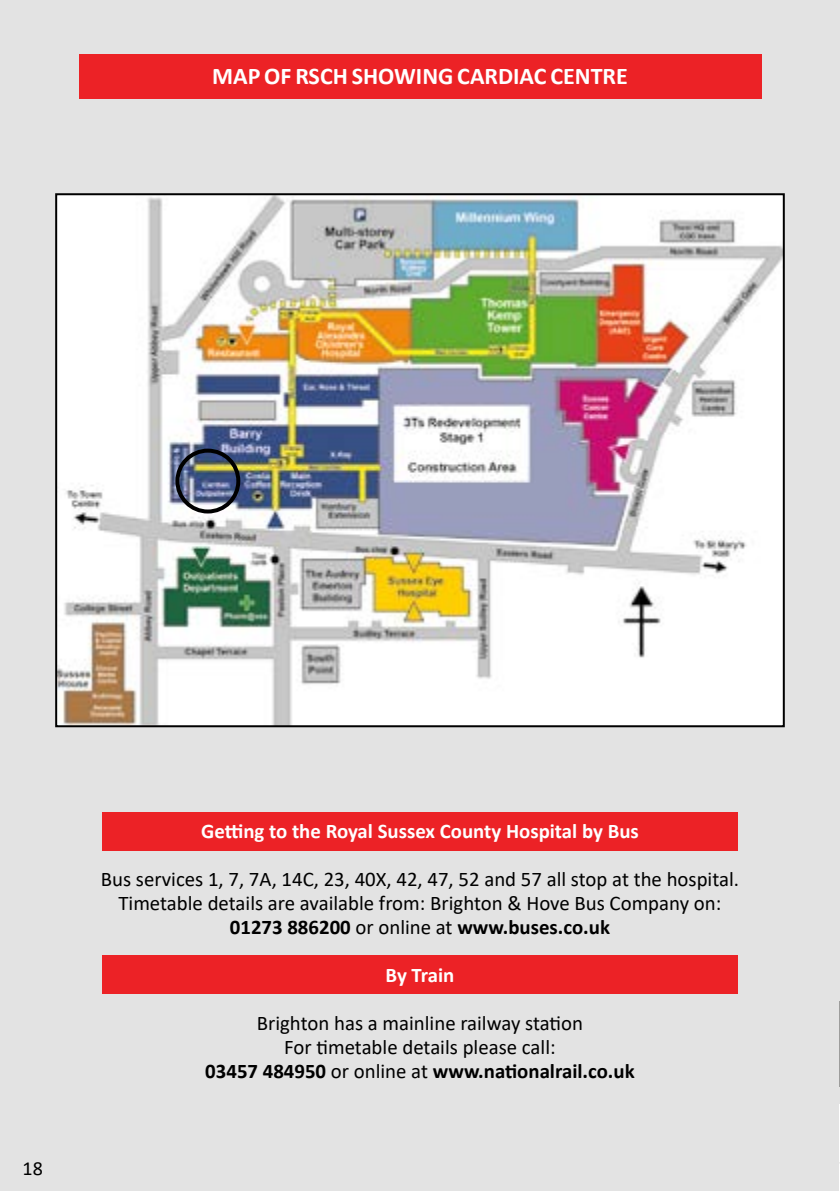
<style>
.page{position:relative;width:840px;height:1191px;background:#fff}
.page>*{position:absolute;margin:0;border:0;box-sizing:border-box;transform-origin:0 0}
.t1{font:700 24px "Calibri";color:#fff}
.t2{font:20.8px/24px "Calibri";color:#000;text-align:center}
.t3{font:700 20.8px "Calibri";color:#fff}
.t4{font:20px "Calibri";color:#000}
.s1{font-weight:700}
</style>
<div class="page">
<div style="left:0;top:0;width:839px;height:1191px;background:#e3e3e3"></div>
<hr style="left:839px;top:0;width:1px;height:1191px;background:#ec2226">
<hr style="left:839px;top:870px;width:1px;height:110px;background:#fff">
<hr style="left:839px;top:430px;width:1px;height:106px;background:#9d9d9c">
<hr style="left:839px;top:787px;width:1px;height:61px;background:#9d9d9c">
<hr style="left:839px;top:554px;width:1px;height:216px;background:#fff">
<svg style="left:839px;top:1155px;width:1px;height:13px"></svg>
<div style="left:79px;top:54px;width:681px;height:45px;background:#ec2226"></div>
<div style="left:102px;top:955px;width:635px;height:38px;background:#ec2226"></div>
<div style="left:102px;top:812px;width:635px;height:38px;background:#ec2226"></div>
<img style="left:58px;top:196px;width:723px;height:528px">
<div style="left:175px;top:448px;width:65px;height:65px;border:4px solid #000;border-radius:50%"></div>
<p class="t1" style="left:212px;top:59px;width:417px">MAP OF RSCH SHOWING CARDIAC CENTRE</p>
<p class="t4" style="left:23px;top:1154px;width:22px">18</p>
<p class="t3" style="left:201px;top:816px;width:439px">Getting to the Royal Sussex County Hospital by Bus</p>
<p class="t2" style="left:101px;top:866px;width:639px">Bus services 1, 7, 7A, 14C, 23, 40X, 42, 47, 52 and 57 all stop at the hospital.<br>Timetable details are available from: Brighton &amp; Hove Bus Company on:<br><span class="s1">01273 886200</span> or online at <span class="s1">www.buses.co.uk</span></p>
<p class="t3" style="left:385px;top:960px;width:70px">By Train</p>
<p class="t2" style="left:205px;top:1010px;width:430px">Brighton has a mainline railway station<br>For timetable details please call:<br><span class="s1">03457 484950</span> or online at <span class="s1">www.nationalrail.co.uk</span></p>
</div>
